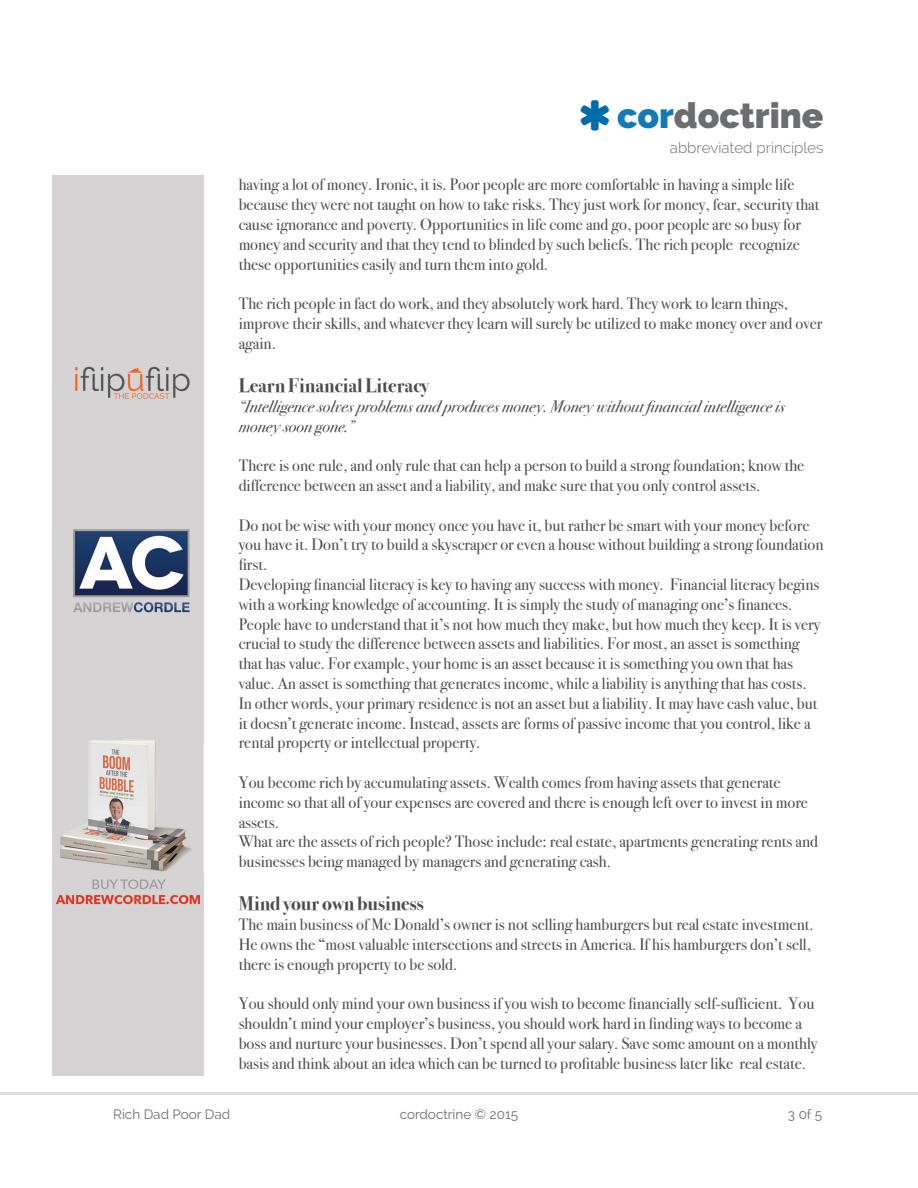
<style>
.page{position:relative;width:918px;height:1188px;background:#fff}
.page>*{position:absolute;margin:0;border:0;box-sizing:border-box;transform-origin:0 0}
.t1{font:800 35.4px "Raleway";color:#6c6d70}
.t2{font:700 19.5px "Bodoni Svty Two ITCTT";color:#4b4c4d}
.t3{font:16.5px/19.8px "Bodoni Svty Two ITCTT";color:#4b4c4d}
.t4{font:italic 16.5px/19.8px "Bodoni Svty Two ITCTT";color:#4b4c4d}
.t5{font:300 15.15px "Raleway";color:#6c6d70}
.t6{font:13.5px "Raleway";color:#6c6d70}
.s1{color:#137ab4}
</style>
<div class="page">
<div style="left:52px;top:175px;width:152px;height:901px;background:#d5d3d4"></div>
<hr style="left:0;top:1092px;width:918px;height:3px;background:#dcdddf">
<img style="left:56px;top:366px;width:148px;height:539px">
<p class="t1" style="left:617px;top:95px;width:208px"><span class="s1">cor</span>doctrine</p>
<p class="t5" style="left:670px;top:139px;width:155px">abbreviated principles</p>
<p class="t3" style="left:239px;top:173px;width:582px">having a lot of money. Ironic, it is. Poor people are more comfortable in having a simple life because they were not taught on how to take risks. They just work for money, fear, security that cause ignorance and poverty. Opportunities in life come and go, poor people are so busy for money and security and that they tend to blinded by such beliefs. The rich people recognize these opportunities easily and turn them into gold.</p>
<p class="t3" style="left:239px;top:292px;width:585px">The rich people in fact do work, and they absolutely work hard. They work to learn things, improve their skills, and whatever they learn will surely be utilized to make money over and over again.</p>
<p class="t2" style="left:239px;top:369px;width:192px">Learn Financial Literacy</p>
<p class="t4" style="left:239px;top:395px;width:548px">“Intelligence solves problems and produces money. Money without financial intelligence is money soon gone.”</p>
<p class="t3" style="left:239px;top:454px;width:567px">There is one rule, and only rule that can help a person to build a strong foundation; know the difference between an asset and a liability, and make sure that you only control assets.</p>
<p class="t3" style="left:239px;top:513px;width:586px">Do not be wise with your money once you have it, but rather be smart with your money before you have it. Don’t try to build a skyscraper or even a house without building a strong foundation first.</p>
<p class="t3" style="left:239px;top:573px;width:583px">Developing financial literacy is key to having any success with money. Financial literacy begins with a working knowledge of accounting. It is simply the study of managing one’s finances.<br>People have to understand that it’s not how much they make, but how much they keep. It is very crucial to study the difference between assets and liabilities. For most, an asset is something that has value. For example, your home is an asset because it is something you own that has value. An asset is something that generates income, while a liability is anything that has costs.<br>In other words, your primary residence is not an asset but a liability. It may have cash value, but it doesn’t generate income. Instead, assets are forms of passive income that you control, like a rental property or intellectual property.</p>
<p class="t3" style="left:239px;top:771px;width:571px">You become rich by accumulating assets. Wealth comes from having assets that generate income so that all of your expenses are covered and there is enough left over to invest in more assets.</p>
<p class="t3" style="left:239px;top:830px;width:581px">What are the assets of rich people? Those include: real estate, apartments generating rents and businesses being managed by managers and generating cash.</p>
<p class="t2" style="left:239px;top:888px;width:186px">Mind your own business</p>
<p class="t3" style="left:239px;top:913px;width:577px">The main business of Mc Donald’s owner is not selling hamburgers but real estate investment.<br>He owns the “most valuable intersections and streets in America. If his hamburgers don’t sell, there is enough property to be sold.</p>
<p class="t3" style="left:239px;top:992px;width:580px">You should only mind your own business if you wish to become financially self-sufficient. You shouldn’t mind your employer’s business, you should work hard in finding ways to become a boss and nurture your businesses. Don’t spend all your salary. Save some amount on a monthly basis and think about an idea which can be turned to profitable business later like real estate.</p>
<p class="t6" style="left:113px;top:1106px;width:118px">Rich Dad Poor Dad</p>
<p class="t6" style="left:400px;top:1106px;width:120px">cordoctrine © 2015</p>
<p class="t6" style="left:788px;top:1106px;width:36px">3 0f 5</p>
</div>
